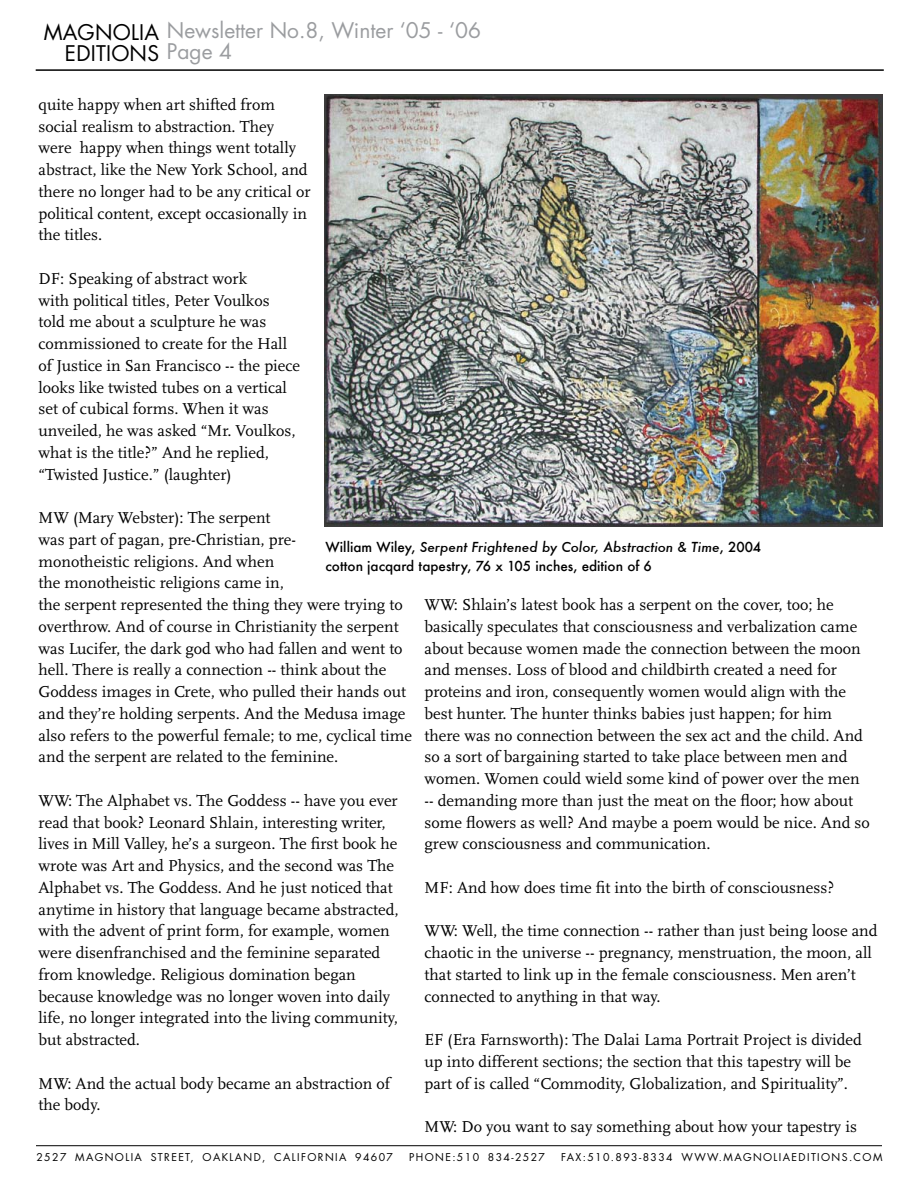
<style>
.page{position:relative;width:918px;height:1188px;background:#fff}
.page>*{position:absolute;margin:0;border:0;box-sizing:border-box;transform-origin:0 0}
.t1{font:21px "Futura";color:#9b9da0}
.t2{font:21px/21px "Futura";color:#000;text-align:right}
.t3{font:16.5px/21.8px "Scala";color:#000}
.t4{font:500 13.5px/18.8px "Futura";color:#000}
.t5{font:10.5px "Futura";letter-spacing:.13em;color:#000}
.s1{color:#000}
.s2{font-style:italic}
</style>
<div class="page">
<hr style="left:36px;top:1145px;width:846px;height:1px;background:#000">
<hr style="left:36px;top:69px;width:848px;height:2px;background:#000">
<img style="left:324px;top:95px;width:558px;height:432px">
<p class="t1" style="left:167px;top:16px;width:316px">NEWSLETTER NO.8, WINTER ‘05 - ‘06</p>
<p class="t2" style="left:44px;top:21px;width:34px">MAGNOLIA<br>EDITION</p>
<p class="t1" style="left:147px;top:37px;width:86px"><span class="s1">S</span> PAGE 4</p>
<p class="t3" style="left:39px;top:94px;width:274px">quite happy when art shifted from social realism to abstraction. They were happy when things went totally abstract, like the New York School, and there no longer had to be any critical or political content, except occasionally in the titles.</p>
<p class="t3" style="left:39px;top:268px;width:263px">DF: Speaking of abstract work<br>with political titles, Peter Voulkos told me about a sculpture he was commissioned to create for the Hall of Justice in San Francisco -- the piece looks like twisted tubes on a vertical set of cubical forms. When it was unveiled, he was asked “Mr. Voulkos, what is the title?” And he replied, “Twisted Justice.” (laughter)</p>
<p class="t3" style="left:39px;top:507px;width:375px">MW (Mary Webster): The serpent<br>was part of pagan, pre-Christian, pre-<br>monotheistic religions. And when<br>the monotheistic religions came in,<br>the serpent represented the thing they were trying to overthrow. And of course in Christianity the serpent was Lucifer, the dark god who had fallen and went to hell. There is really a connection -- think about the Goddess images in Crete, who pulled their hands out and they’re holding serpents. And the Medusa image also refers to the powerful female; to me, cyclical time and the serpent are related to the feminine.</p>
<p class="t3" style="left:39px;top:790px;width:362px">WW: The Alphabet vs. The Goddess -- have you ever read that book? Leonard Shlain, interesting writer, lives in Mill Valley, he’s a surgeon. The first book he wrote was Art and Physics, and the second was The Alphabet vs. The Goddess. And he just noticed that anytime in history that language became abstracted, with the advent of print form, for example, women were disenfranchised and the feminine separated from knowledge. Religious domination began because knowledge was no longer woven into daily life, no longer integrated into the living community, but abstracted.</p>
<p class="t3" style="left:39px;top:1073px;width:353px">MW: And the actual body became an abstraction of the body.</p>
<p class="t4" style="left:326px;top:538px;width:437px">William Wiley, <span class="s2">Serpent Frightened by Color, Abstraction &amp; Time</span>, 2004 cotton jacqard tapestry, 76 x 105 inches, edition of 6</p>
<p class="t3" style="left:424px;top:594px;width:447px">WW: Shlain’s latest book has a serpent on the cover, too; he basically speculates that consciousness and verbalization came about because women made the connection between the moon and menses. Loss of blood and childbirth created a need for proteins and iron, consequently women would align with the best hunter. The hunter thinks babies just happen; for him there was no connection between the sex act and the child. And so a sort of bargaining started to take place between men and women. Women could wield some kind of power over the men -- demanding more than just the meat on the floor; how about some flowers as well? And maybe a poem would be nice. And so grew consciousness and communication.</p>
<p class="t3" style="left:424px;top:877px;width:411px">MF: And how does time fit into the birth of consciousness?</p>
<p class="t3" style="left:424px;top:920px;width:455px">WW: Well, the time connection -- rather than just being loose and chaotic in the universe -- pregnancy, menstruation, the moon, all that started to link up in the female consciousness. Men aren’t connected to anything in that way.</p>
<p class="t3" style="left:424px;top:1029px;width:439px">EF (Era Farnsworth): The Dalai Lama Portrait Project is divided up into different sections; the section that this tapestry will be part of is called “Commodity, Globalization, and Spirituality”.</p>
<p class="t3" style="left:424px;top:1116px;width:434px">MW: Do you want to say something about how your tapestry is</p>
<p class="t5" style="left:36px;top:1150px;width:358px">2527 MAGNOLIA STREET, OAKLAND, CALIFORNIA 94607</p>
<p class="t5" style="left:409px;top:1150px;width:137px">PHONE:510 834-2527</p>
<p class="t5" style="left:561px;top:1150px;width:322px">FAX:510.893-8334 WWW.MAGNOLIAEDITIONS .COM</p>
</div>
